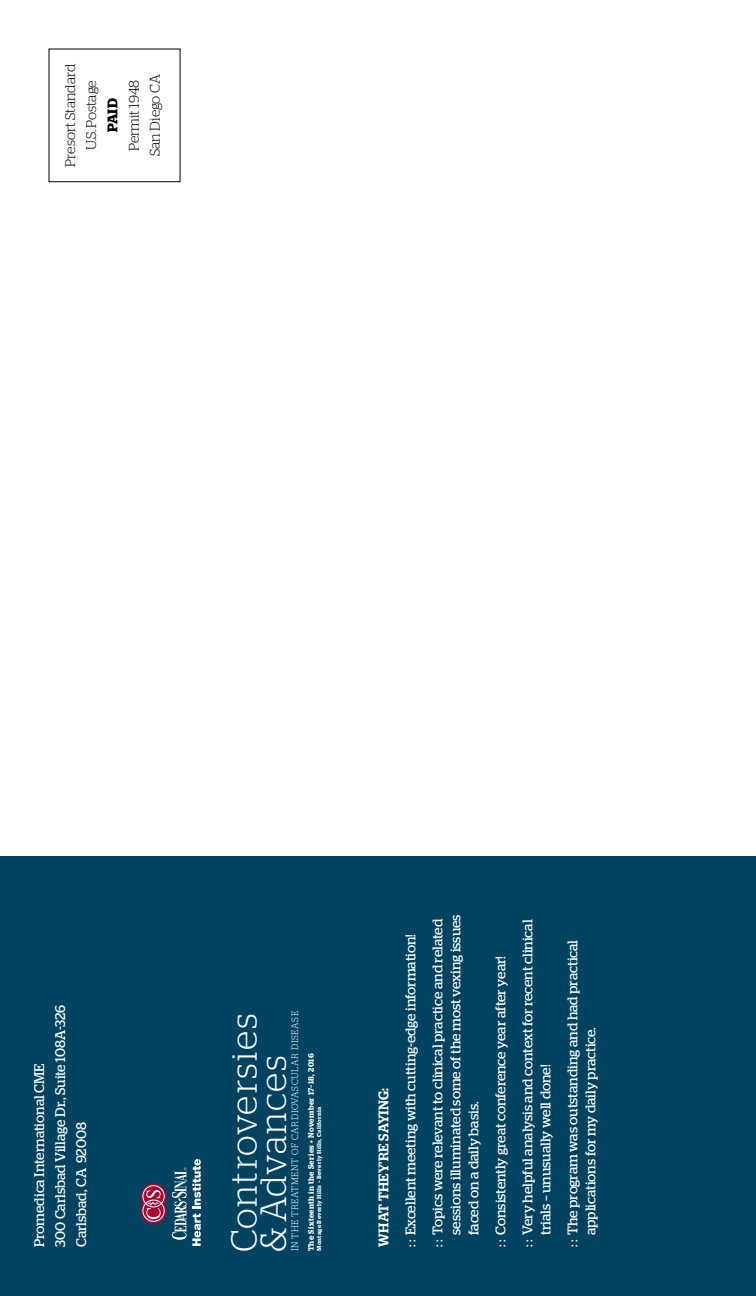
<style>
.page{position:relative;width:756px;height:1296px;background:#fff}
.page>*{position:absolute;margin:0;border:0;box-sizing:border-box;transform-origin:0 0}
.Body{font:300 36.4px/29.2px "Stag";letter-spacing:.035em;color:#fff}
.Body-2{font:14px/18px "Stag";color:#fff}
.Body-3{font:300 14px "Stag";color:#000}
.Body-4{font:500 14px "Stag";letter-spacing:.02em;color:#fff}
.Body-5{font:600 14px "Stag";color:#000}
.Body-6{font:300 9.4px "Stag";letter-spacing:.07em;color:#fff}
.Body-7{font:600 7.8px "Stag";letter-spacing:.05em;color:#fff}
.Body-8{font:600 5.8px "Stag";letter-spacing:.05em;color:#fff}
</style>
<div class="page">
<div style="left:0;top:857px;width:756px;height:439px;background:#004361"></div>
<svg style="left:141px;top:1184px;width:25px;height:25px"></svg>
<svg style="left:141px;top:1198px;width:25px;height:25px"></svg>
<div style="left:143px;top:1200px;width:22px;height:22px;border:1px solid #fff;border-radius:50%"></div>
<div style="left:143px;top:1185px;width:22px;height:22px;border:1px solid #fff;border-radius:50%"></div>
<svg style="left:146px;top:1190px;width:15px;height:29px"></svg>
<svg style="left:172px;top:1159px;width:29px;height:87px"></svg>
<p class="Body-3" style="left:62px;top:167px;width:104px;rotate:-90deg">Presort Standard</p>
<p class="Body-3" style="left:83px;top:150px;width:71px;rotate:-90deg">U.S. Postage</p>
<p class="Body-5" style="left:104px;top:132px;width:35px;rotate:-90deg">PAID</p>
<p class="Body-3" style="left:126px;top:151px;width:73px;rotate:-90deg">Permit 1948</p>
<p class="Body-3" style="left:147px;top:156px;width:83px;rotate:-90deg">San Diego CA</p>
<p class="Body-2" style="left:29px;top:1247px;width:244px;line-height:21px;rotate:-90deg">Promedica International CME<br>300 Carlsbad Village Dr., Suite 108A-326<br>Carlsbad, CA 92008</p>
<p class="Body" style="left:229px;top:1252px;width:241px;rotate:-90deg">Controversies &amp; Advances</p>
<p class="Body-6" style="left:290px;top:1251px;width:241px;rotate:-90deg">IN THE TREATMENT OF CARDIOVASCULAR DISEASE</p>
<p class="Body-7" style="left:307px;top:1251px;width:199px;rotate:-90deg">The Sixteenth in the Series • November 17–18, 2016</p>
<p class="Body-8" style="left:316px;top:1251px;width:146px;rotate:-90deg">Montage Beverly Hills – Beverly Hills, California</p>
<p class="Body-4" style="left:375px;top:1247px;width:161px;rotate:-90deg">WHAT THEY’RE SAYING:</p>
<p class="Body-2" style="left:401px;top:1247px;width:314px;rotate:-90deg">: : Excellent meeting with cutting-edge information!</p>
<p class="Body-2" style="left:428px;top:1235px;width:322px;text-indent:-12px;rotate:-90deg">: : Topics were relevant to clinical practice and related sessions illuminated some of the most vexing issues faced on a daily basis.</p>
<p class="Body-2" style="left:491px;top:1247px;width:292px;rotate:-90deg">: : Consistently great conference year after year!</p>
<p class="Body-2" style="left:518px;top:1235px;width:317px;text-indent:-12px;rotate:-90deg">: : Very helpful analysis and context for recent clinical trials – unusually well done!</p>
<p class="Body-2" style="left:563px;top:1235px;width:297px;text-indent:-12px;rotate:-90deg">: : The program was outstanding and had practical applications for my daily practice.</p>
</div>
